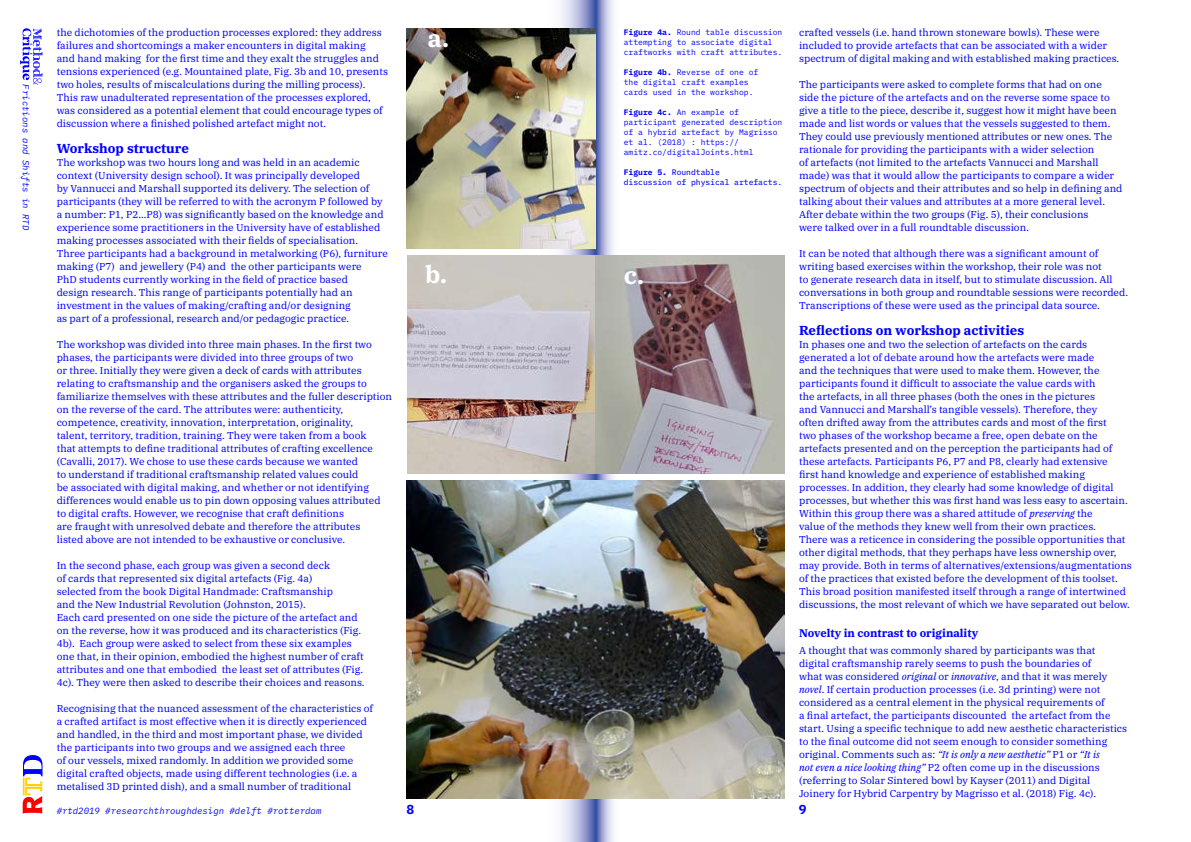
<style>
.page{position:relative;width:1191px;height:842px;background:#fff}
.page>*{position:absolute;margin:0;border:0;box-sizing:border-box;transform-origin:0 0}
.t1{font:700 24px "IBM Plex Serif";color:#fff}
.t2{font:700 13px "IBM Plex Serif";color:#00f}
.t3{font:700 13px "IBM Plex Sans";color:#00f}
.t4{font:700 11px "IBM Plex Serif";color:#00f}
.t5{font:10px/13px "IBM Plex Serif";color:#00f}
.t6{font:italic 9px "IBM Plex Mono";color:#00f}
.t7{font:8px/10px "IBM Plex Mono";color:#00f}
.t8{font:8px/10px "IBM Plex Mono Text";color:#00f}
.s1{font-weight:700}
.s2{font-family:"IBM Plex Mono";font-weight:700}
.s3{font-style:italic}
</style>
<div class="page">
<svg style="left:595px;top:0;width:29px;height:842px"></svg>
<svg style="left:539px;top:0;width:56px;height:842px"></svg>
<svg style="left:20px;top:28px;width:23px;height:57px"></svg>
<svg style="left:23px;top:755px;width:20px;height:59px"></svg>
<img style="left:407px;top:255px;width:188px;height:219px">
<img style="left:406px;top:28px;width:189px;height:220px">
<img style="left:407px;top:481px;width:377px;height:317px">
<img style="left:595px;top:255px;width:189px;height:219px">
<p class="t6" style="left:33px;top:84px;width:147px;rotate:90deg">Frictions and Shifts in RTD</p>
<p class="t5" style="left:57px;top:25px;width:333px">the dichotomies of the production processes explored: they address failures and shortcomings a maker encounters in digital making<br>and hand making for the first time and they exalt the struggles and tensions experienced (e.g. Mountained plate, Fig. 3b and 10, presents two holes, results of miscalculations during the milling process).<br>This raw unadulterated representation of the processes explored, was considered as a potential element that could encourage types of discussion where a finished polished artefact might not.</p>
<h2 class="t2" style="left:57px;top:138px;width:134px">Workshop structure</h2>
<p class="t5" style="left:57px;top:155px;width:333px">The workshop was two hours long and was held in an academic context (University design school). It was principally developed<br>by Vannucci and Marshall supported its delivery. The selection of participants (they will be referred to with the acronym P followed by a number: P1, P2...P8) was significantly based on the knowledge and experience some practitioners in the University have of established making processes associated with their fields of specialisation.<br>Three participants had a background in metalworking (P6), furniture making (P7) and jewellery (P4) and the other participants were<br>PhD students currently working in the field of practice based<br>design research. This range of participants potentially had an investment in the values of making/crafting and/or designing<br>as part of a professional, research and/or pedagogic practice.</p>
<p class="t5" style="left:57px;top:337px;width:337px">The workshop was divided into three main phases. In the first two phases, the participants were divided into three groups of two<br>or three. Initially they were given a deck of cards with attributes relating to craftsmanship and the organisers asked the groups to familiarize themselves with these attributes and the fuller description on the reverse of the card. The attributes were: authenticity, competence, creativity, innovation, interpretation, originality,<br>talent, territory, tradition, training. They were taken from a book<br>that attempts to define traditional attributes of crafting excellence (Cavalli, 2017). We chose to use these cards because we wanted<br>to understand if traditional craftsmanship related values could<br>be associated with digital making, and whether or not identifying differences would enable us to pin down opposing values attributed to digital crafts. However, we recognise that craft definitions<br>are fraught with unresolved debate and therefore the attributes<br>listed above are not intended to be exhaustive or conclusive.</p>
<p class="t5" style="left:57px;top:558px;width:309px">In the second phase, each group was given a second deck<br>of cards that represented six digital artefacts (Fig. 4a)<br>selected from the book Digital Handmade: Craftsmanship<br>and the New Industrial Revolution (Johnston, 2015).<br>Each card presented on one side the picture of the artefact and on the reverse, how it was produced and its characteristics (Fig.<br>4b). Each group were asked to select from these six examples one that, in their opinion, embodied the highest number of craft attributes and one that embodied the least set of attributes (Fig.<br>4c). They were then asked to describe their choices and reasons.</p>
<p class="t5" style="left:57px;top:701px;width:318px">Recognising that the nuanced assessment of the characteristics of a crafted artifact is most effective when it is directly experienced and handled, in the third and most important phase, we divided the participants into two groups and we assigned each three<br>of our vessels, mixed randomly. In addition we provided some digital crafted objects, made using different technologies (i.e. a metalised 3D printed dish), and a small number of traditional</p>
<h1 class="t1" style="left:428px;top:19px;width:23px">a.</h1>
<p class="t7" style="left:624px;top:26px;width:160px"><span class="s1">Figure 4a.</span> Round table discussion attempting to associate digital craftworks with craft attributes.</p>
<p class="t7" style="left:624px;top:66px;width:136px"><span class="s1">Figure 4b.</span> Reverse of one of the digital craft examples cards used in the workshop.</p>
<p class="t7" style="left:624px;top:106px;width:160px"><span class="s1">Figure 4c.</span> An example of participant generated description of a hybrid artefact by Magrisso et al. (2018) : https:// amitz.co/digitalJoints.html</p>
<p class="t8" style="left:624px;top:166px;width:160px"><span class="s2">Figure 5.</span> Roundtable<br>discussion of physical artefacts.</p>
<h1 class="t1" style="left:425px;top:255px;width:24px">b.</h1>
<h1 class="t1" style="left:624px;top:256px;width:22px">c.</h1>
<p class="t5" style="left:799px;top:25px;width:322px">crafted vessels (i.e. hand thrown stoneware bowls). These were included to provide artefacts that can be associated with a wider spectrum of digital making and with established making practices.</p>
<p class="t5" style="left:799px;top:77px;width:325px">The participants were asked to complete forms that had on one side the picture of the artefacts and on the reverse some space to give a title to the piece, describe it, suggest how it might have been made and list words or values that the vessels suggested to them.<br>They could use previously mentioned attributes or new ones. The rationale for providing the participants with a wider selection<br>of artefacts (not limited to the artefacts Vannucci and Marshall made) was that it would allow the participants to compare a wider spectrum of objects and their attributes and so help in defining and talking about their values and attributes at a more general level.<br>After debate within the two groups (Fig. 5), their conclusions<br>were talked over in a full roundtable discussion.</p>
<p class="t5" style="left:799px;top:246px;width:331px">It can be noted that although there was a significant amount of writing based exercises within the workshop, their role was not<br>to generate research data in itself, but to stimulate discussion. All conversations in both group and roundtable sessions were recorded.<br>Transcriptions of these were used as the principal data source.</p>
<h2 class="t2" style="left:799px;top:320px;width:227px">Reflections on workshop activities</h2>
<p class="t5" style="left:799px;top:337px;width:334px">In phases one and two the selection of artefacts on the cards generated a lot of debate around how the artefacts were made<br>and the techniques that were used to make them. However, the participants found it difficult to associate the value cards with<br>the artefacts, in all three phases (both the ones in the pictures<br>and Vannucci and Marshall’s tangible vessels). Therefore, they<br>often drifted away from the attributes cards and most of the first<br>two phases of the workshop became a free, open debate on the artefacts presented and on the perception the participants had of these artefacts. Participants P6, P7 and P8, clearly had extensive<br>first hand knowledge and experience of established making processes. In addition, they clearly had some knowledge of digital processes, but whether this was first hand was less easy to ascertain.<br>Within this group there was a shared attitude of <span class="s3">preserving</span> the<br>value of the methods they knew well from their own practices.<br>There was a reticence in considering the possible opportunities that other digital methods, that they perhaps have less ownership over, may provide. Both in terms of alternatives/extensions/augmentations of the practices that existed before the development of this toolset.<br>This broad position manifested itself through a range of intertwined discussions, the most relevant of which we have separated out below.</p>
<p class="t4" style="left:799px;top:624px;width:181px">Novelty in contrast to originality</p>
<p class="t5" style="left:799px;top:643px;width:330px">A thought that was commonly shared by participants was that digital craftsmanship rarely seems to push the boundaries of<br>what was considered <span class="s3">original</span> or <span class="s3">innovative</span>, and that it was merely <span class="s3">novel</span>. If certain production processes (i.e. 3d printing) were not considered as a central element in the physical requirements of<br>a final artefact, the participants discounted the artefact from the start. Using a specific technique to add new aesthetic characteristics to the final outcome did not seem enough to consider something original. Comments such as: <span class="s3">“It is only a new aesthetic”</span> P1 or <span class="s3">“It is<br>not even a nice looking thing”</span> P2 often come up in the discussions (referring to Solar Sintered bowl by Kayser (2011) and Digital Joinery for Hybrid Carpentry by Magrisso et al. (2018) Fig. 4c).</p>
<p class="t6" style="left:57px;top:803px;width:266px">#rtd2019 #researchthroughdesign #delft #rotterdam</p>
<h2 class="t3" style="left:406px;top:799px;width:9px">8</h2>
<h2 class="t3" style="left:798px;top:799px;width:9px">9</h2>
</div>
